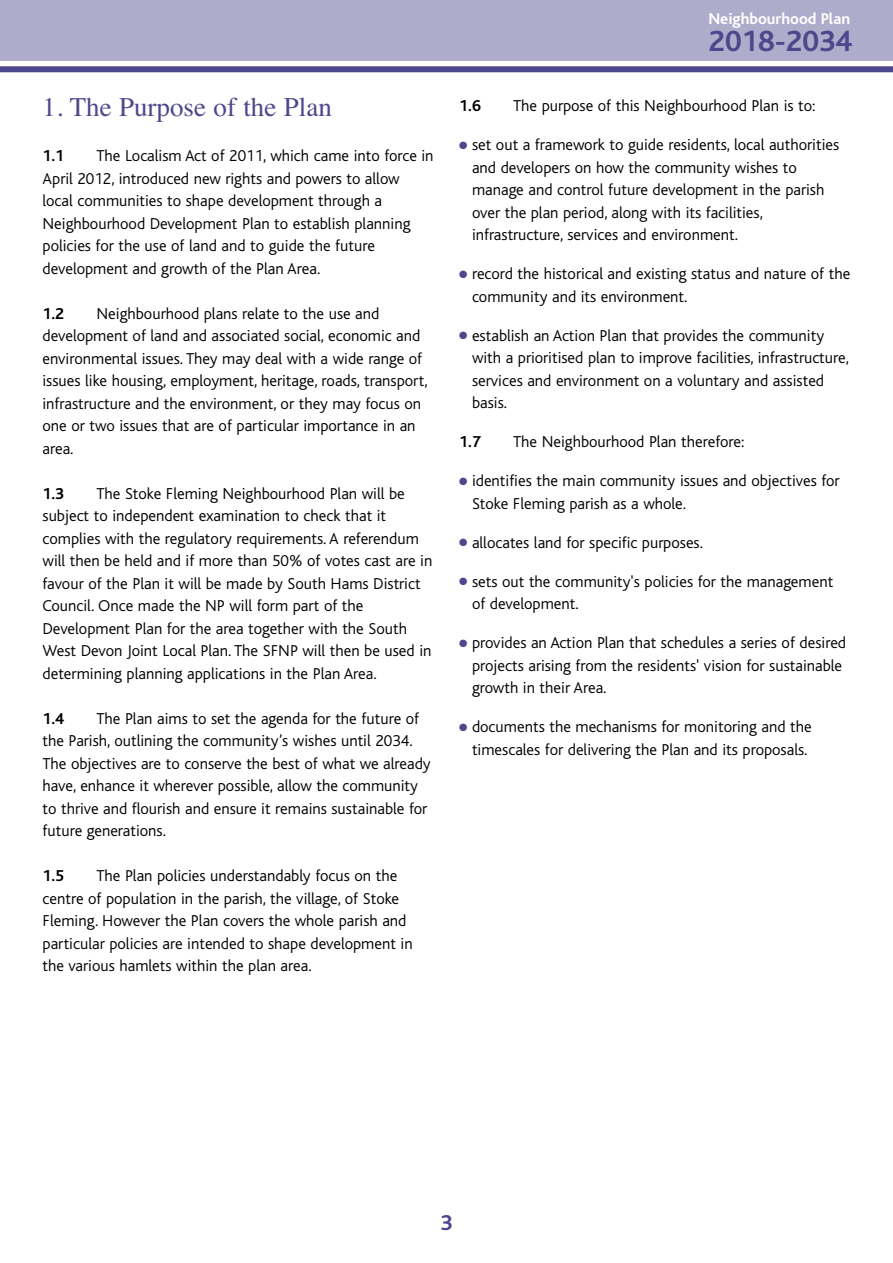
<style>
.page{position:relative;width:893px;height:1263px;background:#fff}
.page>*{position:absolute;margin:0;border:0;box-sizing:border-box;transform-origin:0 0}
.t1{font:700 30.6px "Bliss";color:#4d478b}
.t2{font:27px "Times";color:#4d478b}
.t3{font:700 22.5px "Bliss";color:#4d478b}
.t4{font:300 16.5px/22.5px "Bliss";color:#000}
.t5{font:700 16.5px "Bliss";color:#000}
.t6{font:700 16.2px "Bliss";color:#fff}
.s1{color:#4d478b}
</style>
<div class="page">
<div style="left:0;top:0;width:893px;height:61px;background:#afaccb"></div>
<div style="left:0;top:66px;width:893px;height:6px;background:#4d478b"></div>
<h2 class="t2" style="left:43px;top:91px;width:291px">1. The Purpose of the Plan</h2>
<p class="t5" style="left:43px;top:150px;width:23px">1.1</p>
<p class="t4" style="left:43px;top:146px;width:393px;text-indent:54px">The Localism Act of 2011, which came into force in April 2012, introduced new rights and powers to allow local communities to shape development through a Neighbourhood Development Plan to establish planning policies for the use of land and to guide the future development and growth of the Plan Area.</p>
<p class="t5" style="left:43px;top:308px;width:23px">1.2</p>
<p class="t4" style="left:43px;top:304px;width:387px;text-indent:54px">Neighbourhood plans relate to the use and development of land and associated social, economic and environmental issues. They may deal with a wide range of issues like housing, employment, heritage, roads, transport, infrastructure and the environment, or they may focus on one or two issues that are of particular importance in an area.</p>
<p class="t5" style="left:43px;top:488px;width:23px">1.3</p>
<p class="t4" style="left:43px;top:484px;width:391px;text-indent:54px">The Stoke Fleming Neighbourhood Plan will be subject to independent examination to check that it complies with the regulatory requirements. A referendum will then be held and if more than 50% of votes cast are in favour of the Plan it will be made by South Hams District Council. Once made the NP will form part of the Development Plan for the area together with the South West Devon Joint Local Plan. The SFNP will then be used in determining planning applications in the Plan Area.</p>
<p class="t5" style="left:43px;top:713px;width:23px">1.4</p>
<p class="t4" style="left:43px;top:709px;width:390px;text-indent:54px">The Plan aims to set the agenda for the future of the Parish, outlining the community’s wishes until 2034.<br>The objectives are to conserve the best of what we already have, enhance it wherever possible, allow the community to thrive and flourish and ensure it remains sustainable for future generations.</p>
<p class="t5" style="left:43px;top:870px;width:23px">1.5</p>
<p class="t4" style="left:43px;top:866px;width:372px;text-indent:54px">The Plan policies understandably focus on the centre of population in the parish, the village, of Stoke Fleming. However the Plan covers the whole parish and particular policies are intended to shape development in the various hamlets within the plan area.</p>
<p class="t6" style="left:708px;top:13px;width:143px">Neighbourhood Plan</p>
<h1 class="t1" style="left:708px;top:31px;width:145px">2018-2034</h1>
<p class="t5" style="left:459px;top:100px;width:23px">1.6</p>
<p class="t4" style="left:513px;top:96px;width:304px">The purpose of this Neighbourhood Plan is to:</p>
<p class="t4" style="left:472px;top:135px;width:369px;text-indent:-13px"><span class="s1">●</span> set out a framework to guide residents, local authorities and developers on how the community wishes to manage and control future development in the parish over the plan period, along with its facilities, infrastructure, services and environment.</p>
<p class="t4" style="left:472px;top:264px;width:380px;text-indent:-13px"><span class="s1">●</span> record the historical and existing status and nature of the community and its environment.</p>
<p class="t4" style="left:472px;top:325px;width:379px;text-indent:-13px"><span class="s1">●</span> establish an Action Plan that provides the community with a prioritised plan to improve facilities, infrastructure, services and environment on a voluntary and assisted basis.</p>
<p class="t5" style="left:459px;top:436px;width:23px">1.7</p>
<p class="t4" style="left:513px;top:432px;width:233px">The Neighbourhood Plan therefore:</p>
<p class="t4" style="left:472px;top:471px;width:369px;text-indent:-13px"><span class="s1">●</span> identifies the main community issues and objectives for<br>Stoke Fleming parish as a whole.</p>
<p class="t4" style="left:459px;top:532px;width:245px"><span class="s1">●</span> allocates land for specific purposes.</p>
<p class="t4" style="left:472px;top:571px;width:363px;text-indent:-13px"><span class="s1">●</span> sets out the community's policies for the management of development.</p>
<p class="t4" style="left:472px;top:633px;width:376px;text-indent:-13px"><span class="s1">●</span> provides an Action Plan that schedules a series of desired projects arising from the residents' vision for sustainable growth in their Area.</p>
<p class="t4" style="left:459px;top:717px;width:354px;text-align:center"><span class="s1">●</span> documents the mechanisms for monitoring and the timescales for delivering the Plan and its proposals.</p>
<h3 class="t3" style="left:440px;top:1215px;width:14px">3</h3>
</div>
